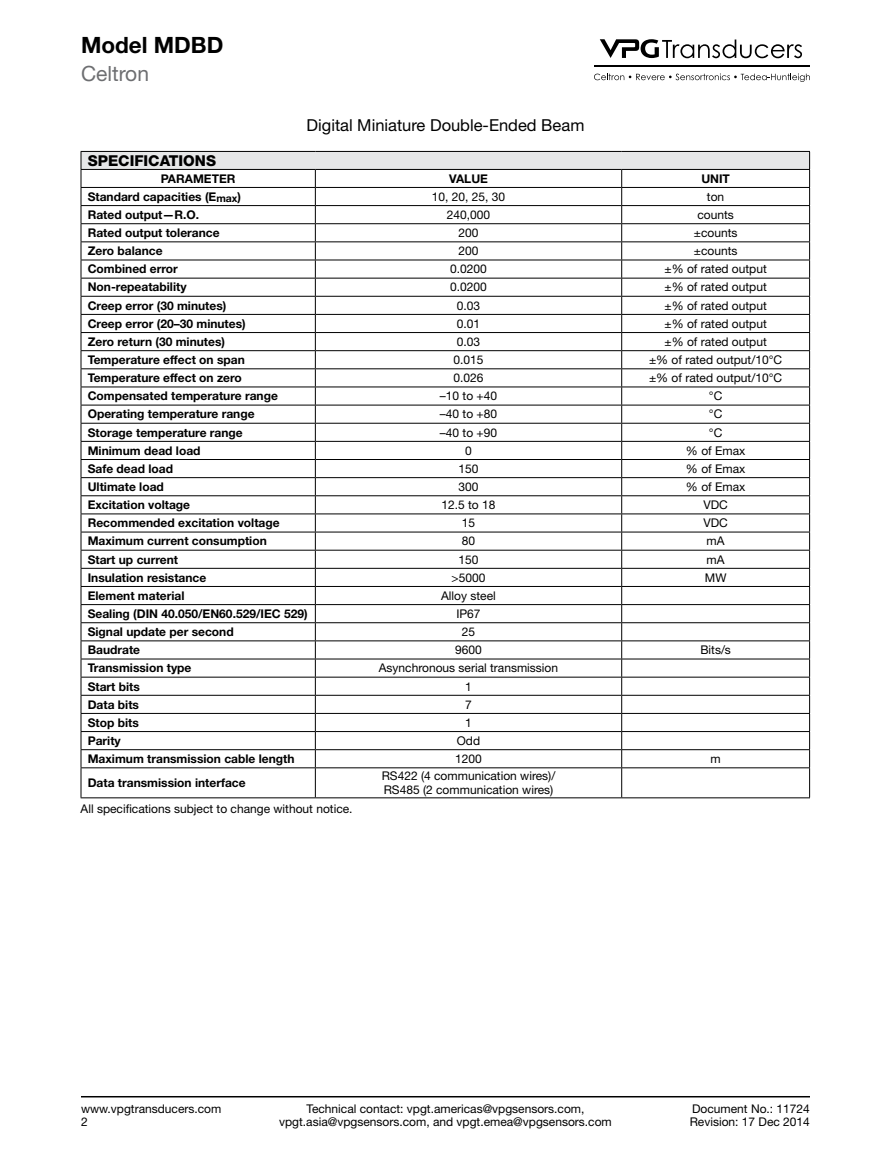
<style>
.page{position:relative;width:891px;height:1175px;background:#fff}
.page>*{position:absolute;margin:0;border:0;box-sizing:border-box;transform-origin:0 0}
.Part_Model_Number_Le{font:700 22.5px "Helvetica Neue LT Std";color:#000}
.t1{font:21px "Helvetica Neue LT Std";color:#6d6e71}
.Title_after_page_1{font:16.5px "Helvetica Neue LT Std";color:#000}
.Table_Heading{font:800 15px "Helvetica Neue LT Std";color:#000}
.Table_Row_Side_Headi{font:700 12px "Helvetica Neue LT Std";color:#000}
.Table_Body{font:12px/13.5px "Helvetica Neue LT Std";color:#000;text-align:center}
.Footnote_no_referere{font:12px "Helvetica Neue LT Std";color:#000}
.Footer_Left{font:12px "Helvetica Neue LT Std";color:#000}
.Rev-Date-Right{font:12px "Helvetica Neue LT Std";color:#000}
.Table_Col_Heading{font:700 12px "Helvetica Neue LT Std";color:#000}
.Document_Number_Righ{font:12px "Helvetica Neue LT Std";color:#000}
</style>
<div class="page">
<svg style="left:600px;top:39px;width:202px;height:19px"></svg>
<svg style="left:594px;top:73px;width:216px;height:9px"></svg>
<hr style="left:594px;top:65px;width:216px;height:1px;background:#000">
<hr style="left:81px;top:1096px;width:729px;height:1px;background:#000">
<hr style="left:81px;top:797px;width:234px;height:1px;background:#000">
<hr style="left:315px;top:797px;width:307px;height:1px;background:#000">
<hr style="left:81px;top:151px;width:234px;height:1px;background:#000">
<hr style="left:315px;top:151px;width:307px;height:1px;background:#000">
<hr style="left:622px;top:151px;width:188px;height:1px;background:#000">
<svg style="left:81px;top:152px;width:729px;height:645px"></svg>
<hr style="left:622px;top:477px;width:188px;height:1px;background:#000">
<hr style="left:622px;top:495px;width:188px;height:1px;background:#000">
<hr style="left:622px;top:513px;width:188px;height:1px;background:#000">
<hr style="left:622px;top:531px;width:188px;height:1px;background:#000">
<hr style="left:622px;top:550px;width:188px;height:1px;background:#000">
<hr style="left:622px;top:568px;width:188px;height:1px;background:#000">
<hr style="left:622px;top:586px;width:188px;height:1px;background:#000">
<hr style="left:622px;top:604px;width:188px;height:1px;background:#000">
<hr style="left:622px;top:622px;width:188px;height:1px;background:#000">
<hr style="left:622px;top:640px;width:188px;height:1px;background:#000">
<hr style="left:622px;top:658px;width:188px;height:1px;background:#000">
<hr style="left:622px;top:676px;width:188px;height:1px;background:#000">
<hr style="left:622px;top:695px;width:188px;height:1px;background:#000">
<hr style="left:622px;top:713px;width:188px;height:1px;background:#000">
<hr style="left:622px;top:731px;width:188px;height:1px;background:#000">
<hr style="left:622px;top:749px;width:188px;height:1px;background:#000">
<hr style="left:622px;top:767px;width:188px;height:1px;background:#000">
<hr style="left:622px;top:797px;width:188px;height:1px;background:#000">
<p class="Part_Model_Number_Le" style="left:81px;top:31px;width:144px">Model MDBD</p>
<h2 class="t1" style="left:81px;top:61px;width:70px">Celtron</h2>
<p class="Title_after_page_1" style="left:307px;top:115px;width:279px">Digital Miniature Double-Ended Beam</p>
<p class="Table_Heading" style="left:88px;top:151px;width:130px">SPECIFICATIONS</p>
<p class="Table_Col_Heading" style="left:161px;top:171px;width:76px">PARAMETER</p>
<p class="Table_Col_Heading" style="left:449px;top:171px;width:41px">VALUE</p>
<p class="Table_Col_Heading" style="left:701px;top:171px;width:30px">UNIT</p>
<p class="Table_Row_Side_Headi" style="left:88px;top:189px;width:155px">Standard capacities (E<sub>max</sub>)</p>
<p class="Table_Body" style="left:432px;top:190px;width:75px">10, 20, 25, 30</p>
<p class="Table_Body" style="left:707px;top:190px;width:19px">ton</p>
<p class="Table_Row_Side_Headi" style="left:88px;top:207px;width:113px">Rated output—R.O.</p>
<p class="Table_Body" style="left:447px;top:208px;width:45px">240,000</p>
<p class="Table_Body" style="left:697px;top:208px;width:38px">counts</p>
<p class="Table_Row_Side_Headi" style="left:88px;top:225px;width:134px">Rated output tolerance</p>
<p class="Table_Body" style="left:459px;top:226px;width:22px">200</p>
<p class="Table_Body" style="left:694px;top:226px;width:45px">±counts</p>
<p class="Table_Row_Side_Headi" style="left:88px;top:243px;width:76px">Zero balance</p>
<p class="Table_Body" style="left:459px;top:244px;width:22px">200</p>
<p class="Table_Body" style="left:694px;top:244px;width:45px">±counts</p>
<p class="Table_Row_Side_Headi" style="left:88px;top:262px;width:92px">Combined error</p>
<p class="Table_Body" style="left:450px;top:262px;width:38px">0.0200</p>
<p class="Table_Body" style="left:665px;top:262px;width:104px">±% of rated output</p>
<p class="Table_Row_Side_Headi" style="left:88px;top:280px;width:100px">Non-repeatability</p>
<p class="Table_Body" style="left:450px;top:280px;width:38px">0.0200</p>
<p class="Table_Body" style="left:665px;top:280px;width:104px">±% of rated output</p>
<p class="Table_Row_Side_Headi" style="left:88px;top:298px;width:140px">Creep error (30 minutes)</p>
<p class="Table_Body" style="left:457px;top:298px;width:25px">0.03</p>
<p class="Table_Body" style="left:665px;top:298px;width:104px">±% of rated output</p>
<p class="Table_Row_Side_Headi" style="left:88px;top:316px;width:160px">Creep error (20–30 minutes)</p>
<p class="Table_Body" style="left:457px;top:316px;width:25px">0.01</p>
<p class="Table_Body" style="left:665px;top:316px;width:104px">±% of rated output</p>
<p class="Table_Row_Side_Headi" style="left:88px;top:334px;width:139px">Zero return (30 minutes)</p>
<p class="Table_Body" style="left:457px;top:335px;width:25px">0.03</p>
<p class="Table_Body" style="left:665px;top:335px;width:104px">±% of rated output</p>
<p class="Table_Row_Side_Headi" style="left:88px;top:352px;width:159px">Temperature effect on span</p>
<p class="Table_Body" style="left:454px;top:353px;width:32px">0.015</p>
<p class="Table_Body" style="left:649px;top:353px;width:135px">±% of rated output/10°C</p>
<p class="Table_Row_Side_Headi" style="left:88px;top:370px;width:156px">Temperature effect on zero</p>
<p class="Table_Body" style="left:454px;top:371px;width:32px">0.026</p>
<p class="Table_Body" style="left:649px;top:371px;width:135px">±% of rated output/10°C</p>
<p class="Table_Row_Side_Headi" style="left:88px;top:388px;width:192px">Compensated temperature range</p>
<p class="Table_Body" style="left:440px;top:389px;width:59px">–10 to +40</p>
<p class="Table_Body" style="left:709px;top:389px;width:15px">°C</p>
<p class="Table_Row_Side_Headi" style="left:88px;top:407px;width:168px">Operating temperature range</p>
<p class="Table_Body" style="left:440px;top:407px;width:59px">–40 to +80</p>
<p class="Table_Body" style="left:709px;top:407px;width:15px">°C</p>
<p class="Table_Row_Side_Headi" style="left:88px;top:425px;width:157px">Storage temperature range</p>
<p class="Table_Body" style="left:440px;top:425px;width:59px">–40 to +90</p>
<p class="Table_Body" style="left:709px;top:425px;width:15px">°C</p>
<p class="Table_Row_Side_Headi" style="left:88px;top:443px;width:114px">Minimum dead load</p>
<p class="Table_Body" style="left:465px;top:443px;width:8px">0</p>
<p class="Table_Body" style="left:686px;top:443px;width:61px">% of Emax</p>
<p class="Table_Row_Side_Headi" style="left:88px;top:461px;width:87px">Safe dead load</p>
<p class="Table_Body" style="left:459px;top:461px;width:22px">150</p>
<p class="Table_Body" style="left:686px;top:461px;width:61px">% of Emax</p>
<p class="Table_Row_Side_Headi" style="left:88px;top:479px;width:78px">Ultimate load</p>
<p class="Table_Body" style="left:459px;top:480px;width:22px">300</p>
<p class="Table_Body" style="left:686px;top:480px;width:61px">% of Emax</p>
<p class="Table_Row_Side_Headi" style="left:88px;top:497px;width:104px">Excitation voltage</p>
<p class="Table_Body" style="left:442px;top:498px;width:56px">12.5 to 18</p>
<p class="Table_Body" style="left:703px;top:498px;width:26px">VDC</p>
<p class="Table_Row_Side_Headi" style="left:88px;top:515px;width:193px">Recommended excitation voltage</p>
<p class="Table_Body" style="left:462px;top:516px;width:15px">15</p>
<p class="Table_Body" style="left:703px;top:516px;width:26px">VDC</p>
<p class="Table_Row_Side_Headi" style="left:88px;top:533px;width:181px">Maximum current consumption</p>
<p class="Table_Body" style="left:462px;top:534px;width:15px">80</p>
<p class="Table_Body" style="left:707px;top:534px;width:20px">mA</p>
<p class="Table_Row_Side_Headi" style="left:88px;top:552px;width:92px">Start up current</p>
<p class="Table_Body" style="left:459px;top:552px;width:22px">150</p>
<p class="Table_Body" style="left:707px;top:552px;width:20px">mA</p>
<p class="Table_Row_Side_Headi" style="left:88px;top:570px;width:120px">Insulation resistance</p>
<p class="Table_Body" style="left:452px;top:570px;width:35px">&gt;5000</p>
<p class="Table_Body" style="left:705px;top:570px;width:23px">MW</p>
<p class="Table_Row_Side_Headi" style="left:88px;top:588px;width:98px">Element material</p>
<p class="Table_Body" style="left:441px;top:588px;width:56px">Alloy steel</p>
<p class="Table_Row_Side_Headi" style="left:88px;top:606px;width:221px">Sealing (DIN 40.050/EN60.529/IEC 529)</p>
<p class="Table_Body" style="left:456px;top:607px;width:26px">IP67</p>
<p class="Table_Row_Side_Headi" style="left:88px;top:624px;width:147px">Signal update per second</p>
<p class="Table_Body" style="left:462px;top:625px;width:15px">25</p>
<p class="Table_Row_Side_Headi" style="left:88px;top:642px;width:54px">Baudrate</p>
<p class="Table_Body" style="left:455px;top:643px;width:28px">9600</p>
<p class="Table_Body" style="left:700px;top:643px;width:32px">Bits/s</p>
<p class="Table_Row_Side_Headi" style="left:88px;top:660px;width:105px">Transmission type</p>
<p class="Table_Body" style="left:379px;top:661px;width:181px">Asynchronous serial transmission</p>
<p class="Table_Row_Side_Headi" style="left:88px;top:679px;width:54px">Start bits</p>
<p class="Table_Body" style="left:465px;top:679px;width:8px">1</p>
<p class="Table_Row_Side_Headi" style="left:88px;top:697px;width:53px">Data bits</p>
<p class="Table_Body" style="left:465px;top:697px;width:8px">7</p>
<p class="Table_Row_Side_Headi" style="left:88px;top:715px;width:53px">Stop bits</p>
<p class="Table_Body" style="left:465px;top:715px;width:8px">1</p>
<p class="Table_Row_Side_Headi" style="left:88px;top:733px;width:35px">Parity</p>
<p class="Table_Body" style="left:457px;top:733px;width:25px">Odd</p>
<p class="Table_Row_Side_Headi" style="left:88px;top:751px;width:208px">Maximum transmission cable length</p>
<p class="Table_Body" style="left:455px;top:752px;width:28px">1200</p>
<p class="Table_Body" style="left:711px;top:752px;width:12px">m</p>
<p class="Table_Row_Side_Headi" style="left:88px;top:775px;width:159px">Data transmission interface</p>
<p class="Table_Body" style="left:382px;top:769px;width:175px;text-align:left">RS422 (4 communication wires)/<br>RS485 (2 communication wires)</p>
<p class="Footnote_no_referere" style="left:81px;top:801px;width:274px">All specifications subject to change without notice.</p>
<p class="Footer_Left" style="left:81px;top:1101px;width:142px">www.vpgtransducers.com</p>
<p class="Footer_Left" style="left:81px;top:1114px;width:8px">2</p>
<p class="Table_Body" style="left:279px;top:1101px;width:334px">Technical contact: vpgt.americas@vpgsensors.com, vpgt.asia@vpgsensors.com, and vpgt.emea@vpgsensors.com</p>
<p class="Document_Number_Righ" style="left:692px;top:1101px;width:119px">Document No.: 11724</p>
<p class="Rev-Date-Right" style="left:690px;top:1114px;width:122px">Revision: 17 Dec 2014</p>
</div>
